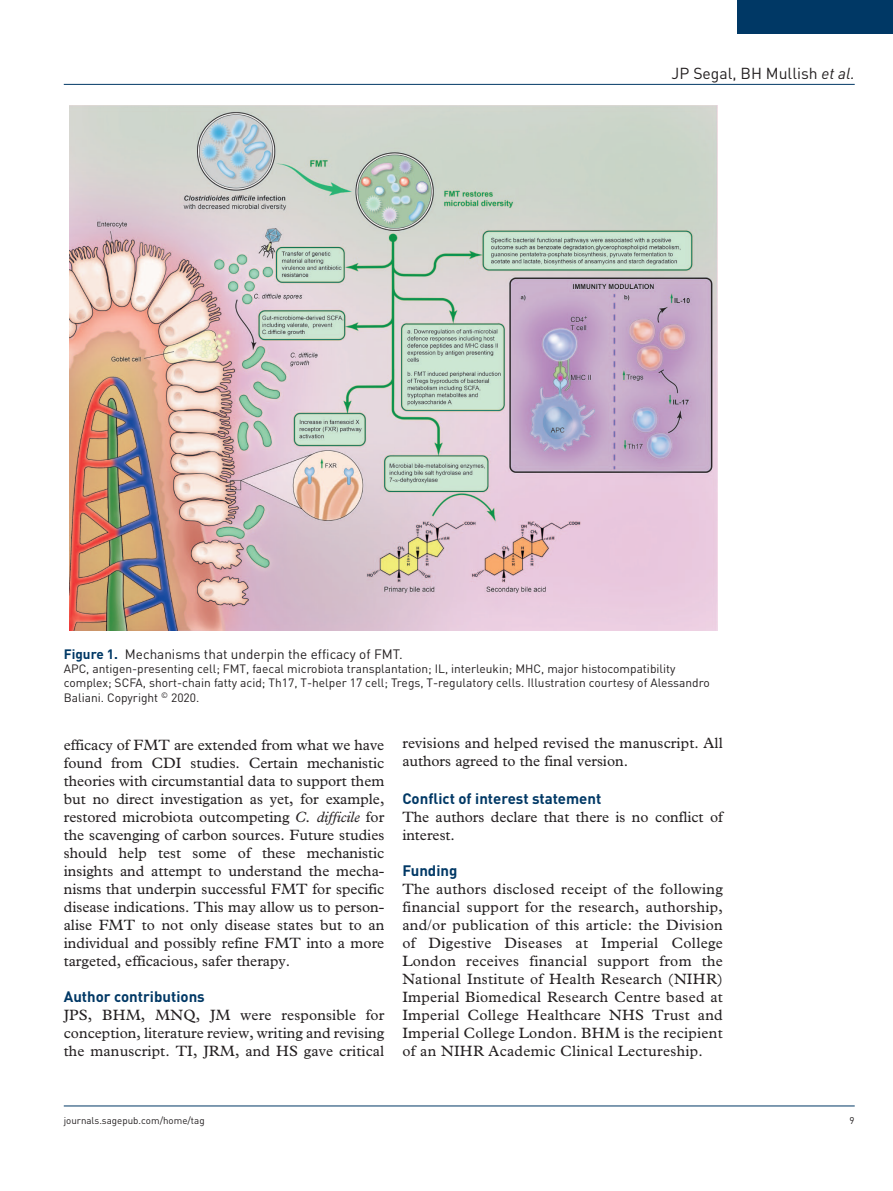
<style>
.page{position:relative;width:893px;height:1191px;background:#fff}
.page>*{position:absolute;margin:0;border:0;box-sizing:border-box;transform-origin:0 0}
.t1{font:15.75px "DIN";color:#231f20}
.t2{font:15px/18px "Plantin Std";letter-spacing:.005em;color:#231f20;text-align:justify}
.t3{font:700 15px "DIN";color:#003865}
.t4{font:13.5px "DIN";color:#231f20}
.t5{font:12px/14.2px "DIN";color:#231f20}
.t6{font:9.75px "DIN";color:#231f20}
.s1{font-style:italic}
.s2{font-weight:700;color:#003865}
</style>
<div class="page">
<hr style="left:64px;top:84px;width:791px;height:1px;background:#003865">
<hr style="left:64px;top:1105px;width:791px;height:1px;background:#003865">
<div style="left:738px;top:0;width:155px;height:34px;background:#003865"></div>
<img style="left:69px;top:106px;width:648px;height:524px">
<p class="t1" style="left:672px;top:63px;width:185px">JP Segal, BH Mullish <span class="s1">et al.</span></p>
<p class="t4" style="left:64px;top:645px;width:341px"><span class="s2">Figure 1.</span> Mechanisms that underpin the efficacy of FMT.</p>
<p class="t5" style="left:64px;top:661px;width:647px">APC, antigen-presenting cell; FMT, faecal microbiota transplantation; IL, interleukin; MHC, major histocompatibility complex; SCFA, short-chain fatty acid; Th17, T-helper 17 cell; Tregs, T-regulatory cells. Illustration courtesy of Alessandro<br>Baliani. Copyright <sup>©</sup> 2020.</p>
<p class="t2" style="left:64px;top:736px;width:322px">efficacy of FMT are extended from what we have found from CDI studies. Certain mechanistic theories with circumstantial data to support them but no direct investigation as yet, for example, restored microbiota outcompeting <span class="s1">C. difficile</span> for the scavenging of carbon sources. Future studies should help test some of these mechanistic insights and attempt to understand the mecha&shy;nisms that underpin successful FMT for specific disease indications. This may allow us to person&shy;alise FMT to not only disease states but to an individual and possibly refine FMT into a more targeted, efficacious, safer therapy.</p>
<p class="t3" style="left:64px;top:987px;width:142px">Author contributions</p>
<p class="t2" style="left:64px;top:1006px;width:322px">JPS, BHM, MNQ, JM were responsible for conception, literature review, writing and revising the manuscript. TI, JRM, and HS gave critical</p>
<p class="t2" style="left:402px;top:734px;width:322px">revisions and helped revised the manuscript. All authors agreed to the final version.</p>
<p class="t3" style="left:402px;top:789px;width:201px">Conflict of interest statement</p>
<p class="t2" style="left:402px;top:808px;width:322px">The authors declare that there is no conflict of interest.</p>
<p class="t3" style="left:402px;top:861px;width:57px">Funding</p>
<p class="t2" style="left:402px;top:880px;width:322px">The authors disclosed receipt of the following financial support for the research, authorship, and/or publication of this article: the Division of Digestive Diseases at Imperial College London receives financial support from the National Institute of Health Research (NIHR)<br>Imperial Biomedical Research Centre based at Imperial College Healthcare NHS Trust and Imperial College London. BHM is the recipient of an NIHR Academic Clinical Lectureship.</p>
<p class="t6" style="left:64px;top:1114px;width:142px">journals.sagepub.com/home/tag</p>
<p class="t6" style="left:850px;top:1114px;width:7px">9</p>
</div>
